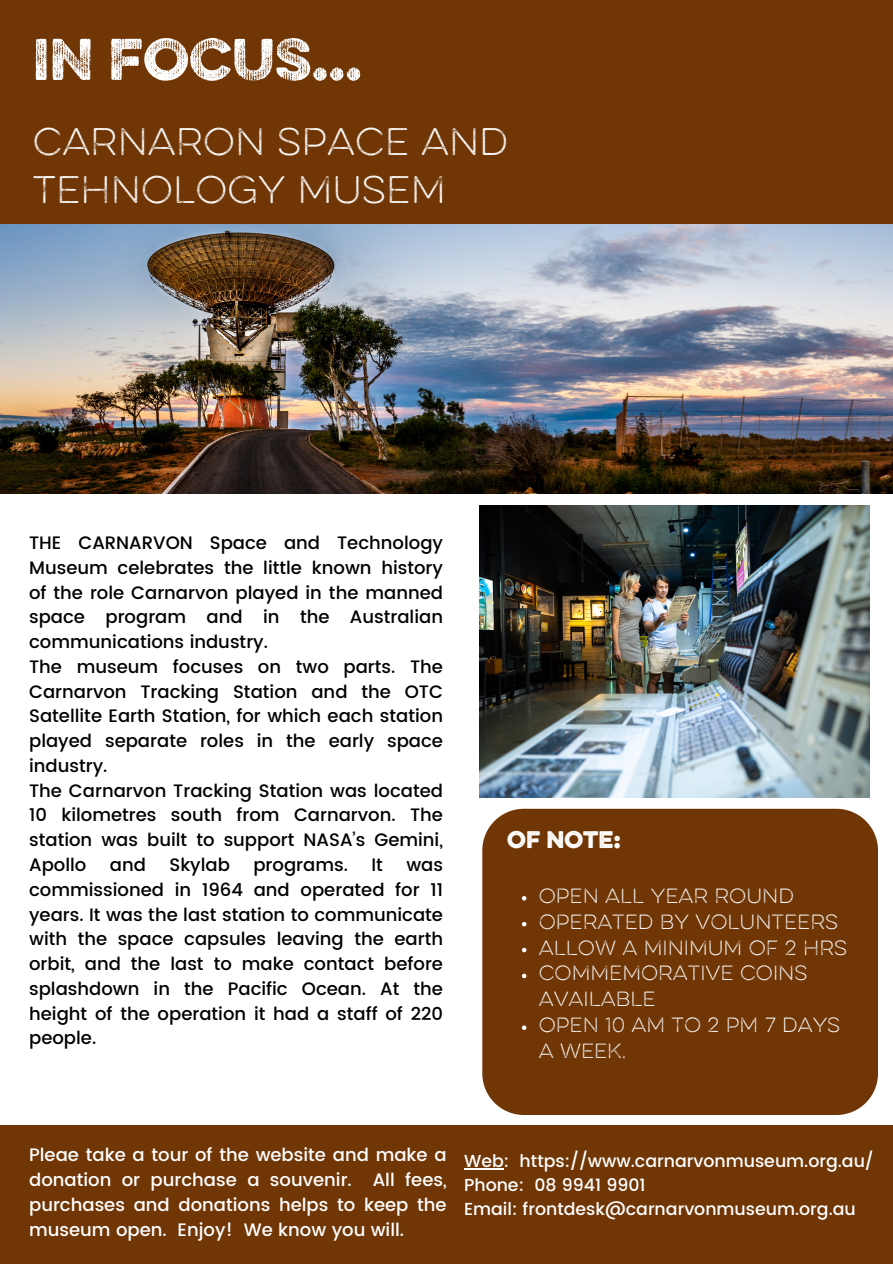
<style>
.page{position:relative;width:893px;height:1264px;background:#fff}
.page>*{position:absolute;margin:0;border:0;box-sizing:border-box;transform-origin:0 0}
.t1{font:300 52.5px "Eveleth";color:#fff}
.t2{font:100 34.5px/47.2px "Eveleth";color:#fff}
.t3{font:700 21.45px "Eveleth Dot";color:#fff}
.t4{font:100 18.45px/25.8px "Eveleth";color:#fff}
.t5{font:500 18px/24.8px "Poppins";color:#000}
.t6{font:500 18px/24.8px "Poppins";color:#fff;text-align:justify}
.t7{font:500 17.4px/23.7px "Poppins";color:#fff}
</style>
<div class="page">
<div style="left:0;top:0;width:892px;height:231px;background:#703606"></div>
<img style="left:0;top:225px;width:892px;height:269px">
<img style="left:479px;top:505px;width:389px;height:292px">
<div style="left:0;top:1124px;width:892px;height:139px;background:#703606"></div>
<div style="left:482px;top:808px;width:395px;height:306px;background:#703606"></div>
<hr style="left:464px;top:1168px;width:40px;height:1px;background:#fff">
<svg style="left:522px;top:896px;width:4px;height:4px"></svg>
<svg style="left:522px;top:921px;width:4px;height:5px"></svg>
<svg style="left:522px;top:947px;width:4px;height:5px"></svg>
<svg style="left:522px;top:973px;width:4px;height:5px"></svg>
<svg style="left:522px;top:1025px;width:4px;height:4px"></svg>
<p class="t1" style="left:33px;top:34px;width:330px">IN FOCUS...</p>
<h4 class="t2" style="left:33px;top:122px;width:477px">CARNARON SPACE AND<br>TEHNOLOGY MUSEM</h4>
<h3 class="t5" style="left:29px;top:530px;width:415px">THE CARNARVON Space and Technology Museum celebrates the little known history of the role Carnarvon played in the manned space program and in the Australian communications industry.<br>The museum focuses on two parts. The Carnarvon Tracking Station and the OTC Satellite Earth Station, for which each station played separate roles in the early space industry.<br>The Carnarvon Tracking Station was located 10 kilometres south from Carnarvon. The station was built to support NASA’s Gemini, Apollo</h3>
<h3 class="t5" style="left:110px;top:852px;width:38px">and</h3>
<h3 class="t5" style="left:169px;top:852px;width:62px">Skylab</h3>
<h3 class="t5" style="left:253px;top:852px;width:96px">programs.</h3>
<h3 class="t5" style="left:371px;top:852px;width:13px">It</h3>
<h3 class="t5" style="left:29px;top:852px;width:415px;text-align:justify;text-indent:377px">was commissioned in 1964 and operated for 11 years. It was the last station to communicate with the space capsules leaving the earth orbit, and the last to make contact before splashdown in the Pacific Ocean. At the height of the operation it had a staff of 220 people.</h3>
<p class="t3" style="left:507px;top:829px;width:115px">OF NOTE:</p>
<p class="t4" style="left:538px;top:884px;width:257px">OPEN ALL YEAR ROUND</p>
<p class="t4" style="left:538px;top:910px;width:301px">OPERATED BY VOLUNTEERS</p>
<p class="t4" style="left:538px;top:936px;width:310px">ALLOW A MINIMUM OF 2 HRS</p>
<p class="t4" style="left:538px;top:962px;width:270px">COMMEMORATIVE COINS<br>AVAILABLE</p>
<h4 class="t4" style="left:538px;top:1014px;width:303px">OPEN 10 AM TO 2 PM 7 DAYS<br>A WEEK.</h4>
<h4 class="t6" style="left:29px;top:1142px;width:419px">Pleae take a tour of the website and make a donation or purchase a souvenir. All fees, purchases and donations helps to keep the museum open. Enjoy! We know you will.</h4>
<p class="t7" style="left:464px;top:1149px;width:411px">Web: https://www.carnarvonmuseum.org.au/<br>Phone: 08 9941 9901<br>Email: frontdesk@carnarvonmuseum.org.au</p>
</div>
